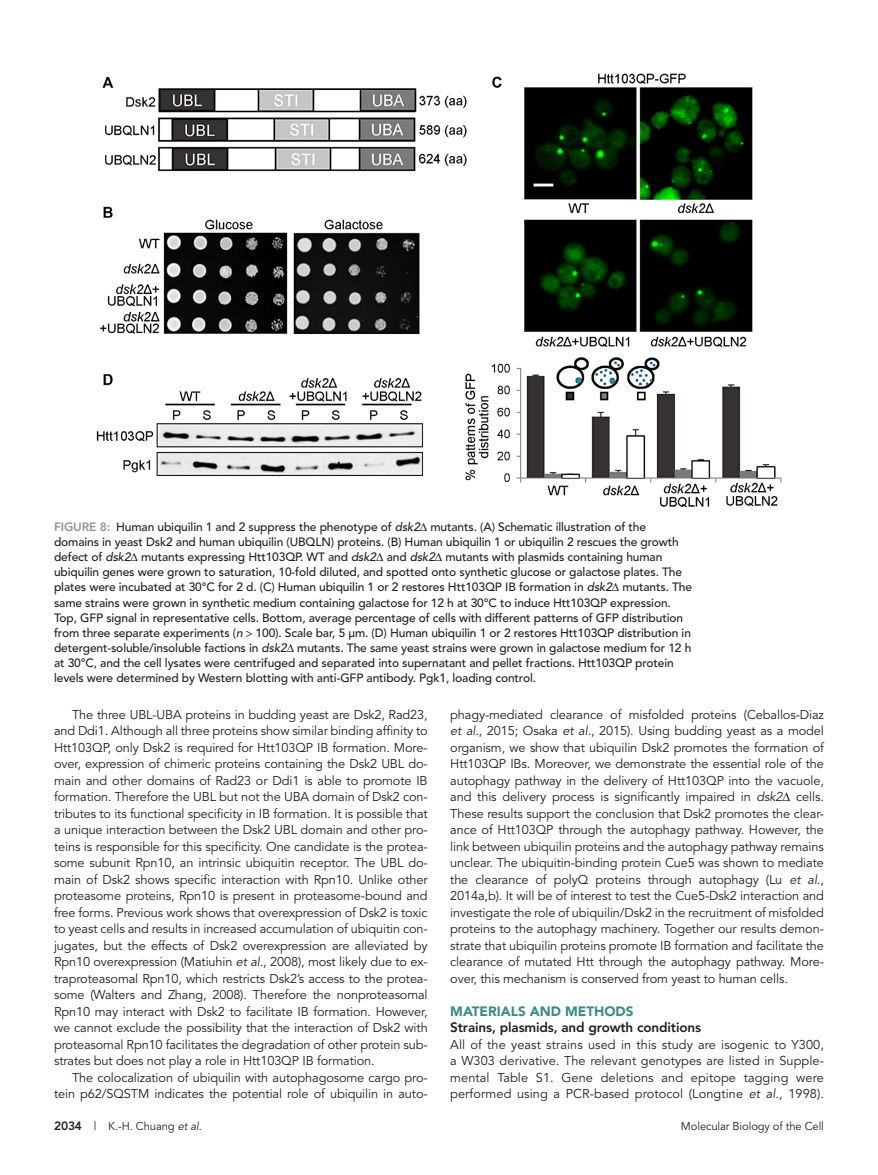
<style>
.page{position:relative;width:878px;height:1175px;background:#fff}
.page>*{position:absolute;margin:0;border:0;box-sizing:border-box;transform-origin:0 0}
.H2afterH1{font:800 13.5px "Avenir";letter-spacing:-.01em;color:#231f20}
.t1{font:900 13.5px "Avenir";color:#3e8c83}
.Para{font:12.75px/16.5px "Avenir";letter-spacing:-.01em;color:#231f20;text-align:justify}
.ParaFL{font:12.75px/16.5px "Avenir";letter-spacing:.005em;color:#231f20;text-align:justify}
.FigCaption_35_5p{font:500 12px/15px "Avenir";letter-spacing:-.01em;color:#231f20}
.t2{font:11.25px "Avenir";letter-spacing:-.01em;color:#231f20}
.s1{font-weight:800;color:#939598}
.s2{font-style:italic}
.s3{font-weight:800;font-size:12px}
.s4{font-size:12px}
</style>
<div class="page">
<img style="left:97px;top:73px;width:684px;height:434px">
<p class="FigCaption_35_5p" style="left:54px;top:520px;width:639px"><span class="s1">FIGURE 8:</span> Human ubiquilin 1 and 2 suppress the phenotype of <span class="s2">dsk2</span> mutants. (A) Schematic illustration of the domains in yeast Dsk2 and human ubiquilin (UBQLN) proteins. (B) Human ubiquilin 1 or ubiquilin 2 rescues the growth defect of <span class="s2">dsk2</span> mutants expressing Htt103QP. WT and <span class="s2">dsk2</span> and <span class="s2">dsk2</span> mutants with plasmids containing human ubiquilin genes were grown to saturation, 10-fold diluted, and spotted onto synthetic glucose or galactose plates. The plates were incubated at 30°C for 2 d. (C) Human ubiquilin 1 or 2 restores Htt103QP IB formation in <span class="s2">dsk2</span> mutants. The same strains were grown in synthetic medium containing galactose for 12 h at 30°C to induce Htt103QP expression.<br>Top, GFP signal in representative cells. Bottom, average percentage of cells with different patterns of GFP distribution from three separate experiments (<span class="s2">n</span> 100). Scale bar, 5 μm. (D) Human ubiquilin 1 or 2 restores Htt103QP distribution in detergent-soluble/insoluble factions in <span class="s2">dsk2</span> mutants. The same yeast strains were grown in galactose medium for 12 h at 30°C, and the cell lysates were centrifuged and separated into supernatant and pellet fractions. Htt103QP protein levels were determined by Western blotting with anti-GFP antibody. Pgk1, loading control.</p>
<p class="Para" style="left:54px;top:706px;width:375px;text-indent:18px">The three UBL-UBA proteins in budding yeast are Dsk2, Rad23, and Ddi1. Although all three proteins show similar binding affinity to Htt103QP, only Dsk2 is required for Htt103QP IB formation. More&shy;over, expression of chimeric proteins containing the Dsk2 UBL do&shy;main and other domains of Rad23 or Ddi1 is able to promote IB formation. Therefore the UBL but not the UBA domain of Dsk2 con&shy;tributes to its functional specificity in IB formation. It is possible that a unique interaction between the Dsk2 UBL domain and other pro&shy;teins is responsible for this specificity. One candidate is the protea&shy;some subunit Rpn10, an intrinsic ubiquitin receptor. The UBL do&shy;main of Dsk2 shows specific interaction with Rpn10. Unlike other proteasome proteins, Rpn10 is present in proteasome-bound and free forms. Previous work shows that overexpression of Dsk2 is toxic to yeast cells and results in increased accumulation of ubiquitin con&shy;jugates, but the effects of Dsk2 overexpression are alleviated by Rpn10 overexpression (Matiuhin <span class="s2">et al.</span>, 2008), most likely due to ex&shy;traproteasomal Rpn10, which restricts Dsk2’s access to the protea&shy;some (Walters and Zhang, 2008). Therefore the nonproteasomal Rpn10 may interact with Dsk2 to facilitate IB formation. However, we cannot exclude the possibility that the interaction of Dsk2 with proteasomal Rpn10 facilitates the degradation of other protein sub&shy;strates but does not play a role in Htt103QP IB formation.</p>
<p class="Para" style="left:54px;top:1069px;width:375px;text-align:right">The colocalization of ubiquilin with autophagosome cargo pro&shy;tein p62/SQSTM indicates the potential role of ubiquilin in auto-</p>
<p class="Para" style="left:450px;top:706px;width:375px">phagy-mediated clearance of misfolded proteins (Ceballos-Diaz <span class="s2">et al.</span>, 2015; Osaka <span class="s2">et al.</span>, 2015). Using budding yeast as a model organism, we show that ubiquilin Dsk2 promotes the formation of Htt103QP IBs. Moreover, we demonstrate the essential role of the autophagy pathway in the delivery of Htt103QP into the vacuole, and this delivery process is significantly impaired in <span class="s2">dsk2</span> cells.<br>These results support the conclusion that Dsk2 promotes the clear&shy;ance of Htt103QP through the autophagy pathway. However, the link between ubiquilin proteins and the autophagy pathway remains unclear. The ubiquitin-binding protein Cue5 was shown to mediate the clearance of polyQ proteins through autophagy (Lu <span class="s2">et al.</span>, 2014a,b). It will be of interest to test the Cue5-Dsk2 interaction and investigate the role of ubiquilin/Dsk2 in the recruitment of misfolded proteins to the autophagy machinery. Together our results demon&shy;strate that ubiquilin proteins promote IB formation and facilitate the clearance of mutated Htt through the autophagy pathway. More&shy;over, this mechanism is conserved from yeast to human cells.</p>
<h1 class="t1" style="left:450px;top:1003px;width:185px">MATERIALS AND METHODS</h1>
<p class="H2afterH1" style="left:450px;top:1019px;width:252px">Strains, plasmids, and growth conditions</p>
<p class="ParaFL" style="left:450px;top:1036px;width:375px">All of the yeast strains used in this study are isogenic to Y300, a W303 derivative. The relevant genotypes are listed in Supple&shy;mental Table S1. Gene deletions and epitope tagging were performed using a PCR-based protocol (Longtine <span class="s2">et al.</span>, 1998).</p>
<p class="t2" style="left:54px;top:1119px;width:149px"><span class="s3">2034</span> <span class="s4">|</span> K.-H. Chuang <span class="s2">et al</span>.</p>
<p class="t2" style="left:681px;top:1119px;width:144px">Molecular Biology of the Cell</p>
</div>
